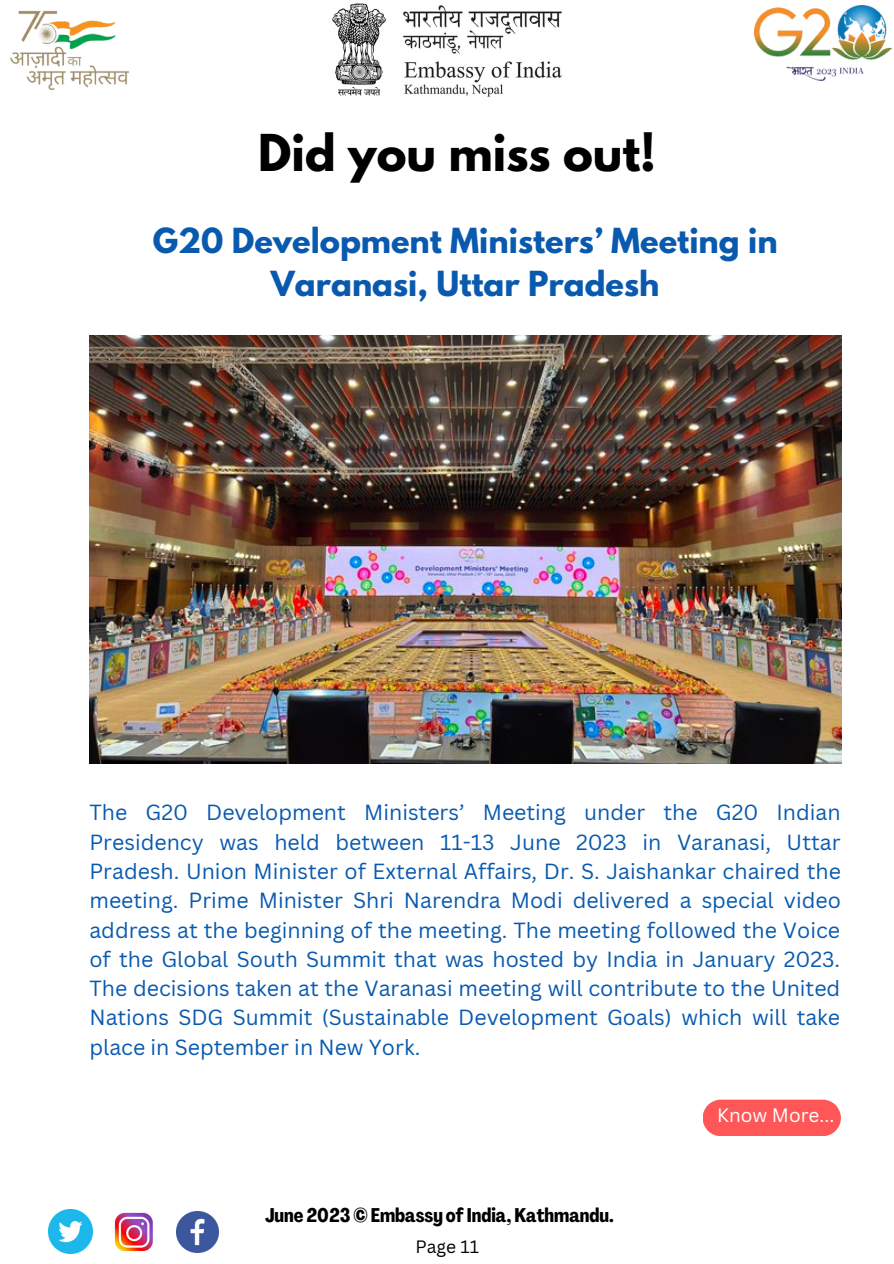
<style>
.page{position:relative;width:894px;height:1264px;background:#fff}
.page>*{position:absolute;margin:0;border:0;box-sizing:border-box;transform-origin:0 0}
.t1{font:700 45px "League Spartan";color:#000}
.t2{font:700 30.6px/42.8px "League Spartan";color:#095aaf;text-align:center}
.t3{font:21.3px/29.2px "Canva Sans";color:#095aaf;text-align:justify}
.t4{font:700 19.5px "Agrandir Tight";color:#000}
.t5{font:18.9px "Canva Sans";color:#fff}
.t6{font:17.4px "Canva Sans";color:#000}
</style>
<div class="page">
<svg style="left:703px;top:1099px;width:137px;height:37px;background:#ff6161"></svg>
<img style="left:48px;top:1209px;width:44px;height:44px">
<img style="left:114px;top:1212px;width:39px;height:40px">
<img style="left:176px;top:1211px;width:42px;height:41px">
<img style="left:89px;top:336px;width:751px;height:427px">
<img style="left:332px;top:3px;width:230px;height:94px">
<img style="left:754px;top:6px;width:139px;height:74px">
<img style="left:9px;top:10px;width:121px;height:80px">
<p class="t1" style="left:258px;top:130px;width:399px">Did you miss out!</p>
<p class="t2" style="left:153px;top:224px;width:626px">G20 Development Ministers’ Meeting in<br>Varanasi, Uttar Pradesh</p>
<p class="t3" style="left:89px;top:797px;width:752px">The G20 Development Ministers’ Meeting under the G20 Indian Presidency was held between 11-13 June 2023 in Varanasi, Uttar Pradesh. Union Minister of External Affairs, Dr. S. Jaishankar chaired the meeting. Prime Minister Shri Narendra Modi delivered a special video address at the beginning of the meeting. The meeting followed the Voice of the Global South Summit that was hosted by India in January 2023.<br>The decisions taken at the Varanasi meeting will contribute to the United Nations SDG Summit (Sustainable Development Goals) which will take place in September in New York.</p>
<p class="t4" style="left:265px;top:1207px;width:350px">June 2023 © Embassy of India,Kathmandu.</p>
<p class="t6" style="left:415px;top:1234px;width:65px">Page 11</p>
<p class="t5" style="left:717px;top:1101px;width:119px">Know More...</p>
</div>
